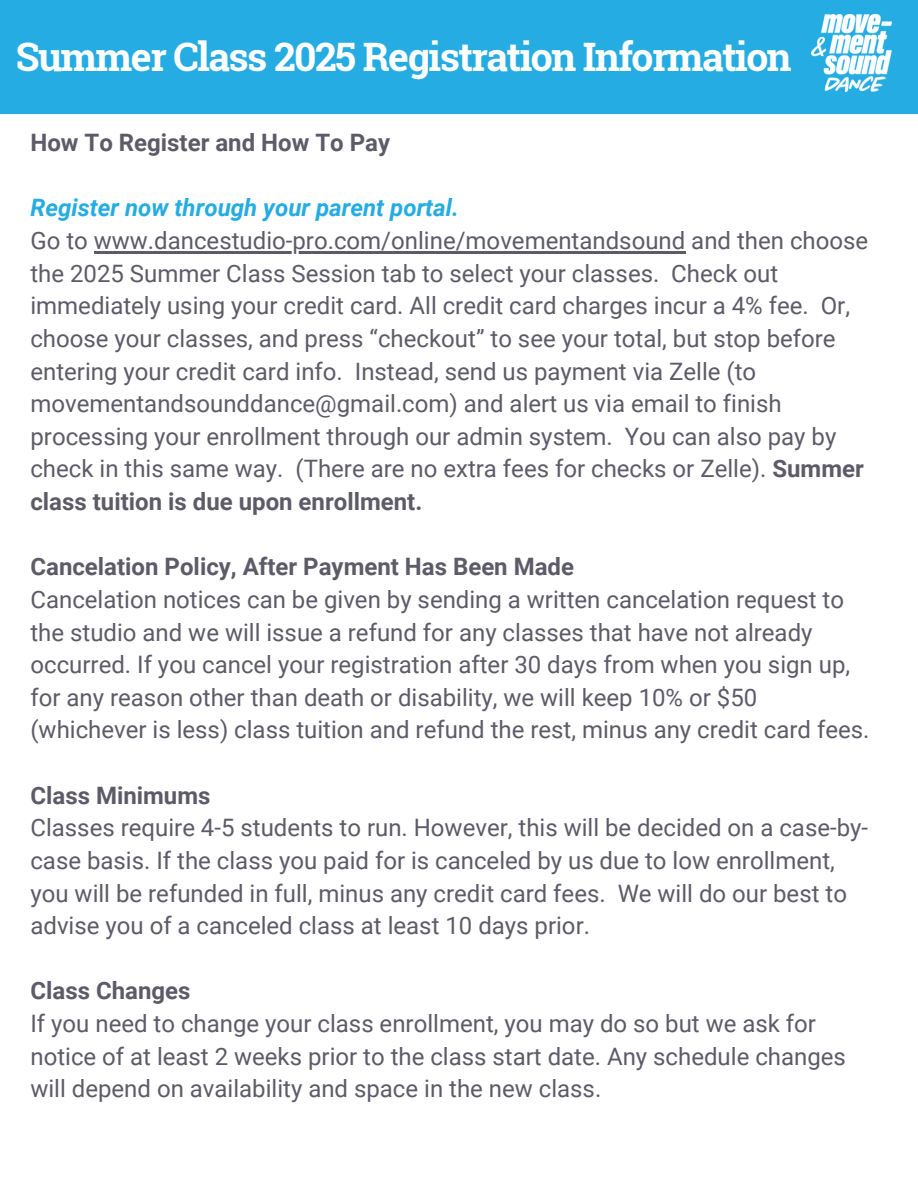
<style>
.page{position:relative;width:918px;height:1188px;background:#fff}
.page>*{position:absolute;margin:0;border:0;box-sizing:border-box;transform-origin:0 0}
.t1{font:700 39.3px "Roboto Slab";letter-spacing:-.04em;color:#fff}
.t2{font:24px/32.7px "Roboto";color:#5d5b68}
.t3{font:700 24px "Roboto";color:#5d5b68}
.t4{font:italic 700 24px "Roboto";color:#24ace3}
.s1{font-weight:700}
</style>
<div class="page">
<div style="left:0;top:0;width:918px;height:113px;background:#24ace3"></div>
<img style="left:812px;top:14px;width:79px;height:78px">
<hr style="left:94px;top:251px;width:591px;height:3px;background:#5d5b68">
<p class="t1" style="left:16px;top:30px;width:778px">Summer Class 2025 Registration Information</p>
<p class="t3" style="left:30px;top:129px;width:361px">How To Register and How To Pay</p>
<h1 class="t4" style="left:30px;top:194px;width:430px">Register now through your parent portal.</h1>
<h2 class="t2" style="left:30px;top:225px;width:839px">Go to www.dancestudio-pro.com/online/movementandsound and then choose</h2>
<p class="t2" style="left:30px;top:257px;width:835px">the 2025 Summer Class Session tab to select your classes. Check out immediately using your credit card. All credit card charges incur a 4% fee. Or, choose your classes, and press “checkout” to see your total, but stop before entering your credit card info. Instead, send us payment via Zelle (to movementandsounddance@gmail.com) and alert us via email to finish processing your enrollment through our admin system. You can also pay by check in this same way. (There are no extra fees for checks or Zelle). <span class="s1">Summer class tuition is due upon enrollment.</span></p>
<p class="t3" style="left:30px;top:553px;width:545px">Cancelation Policy, After Payment Has Been Made</p>
<p class="t2" style="left:30px;top:583px;width:841px">Cancelation notices can be given by sending a written cancelation request to the studio and we will issue a refund for any classes that have not already occurred. If you cancel your registration after 30 days from when you sign up, for any reason other than death or disability, we will keep 10% or $50 (whichever is less) class tuition and refund the rest, minus any credit card fees.</p>
<p class="t3" style="left:30px;top:781px;width:182px">Class Minimums</p>
<p class="t2" style="left:30px;top:812px;width:839px">Classes require 4-5 students to run. However, this will be decided on a case-by&shy;case basis. If the class you paid for is canceled by us due to low enrollment, you will be refunded in full, minus any credit card fees. We will do our best to advise you of a canceled class at least 10 days prior.</p>
<p class="t3" style="left:30px;top:977px;width:162px">Class Changes</p>
<p class="t2" style="left:30px;top:1008px;width:817px">If you need to change your class enrollment, you may do so but we ask for notice of at least 2 weeks prior to the class start date. Any schedule changes will depend on availability and space in the new class.</p>
</div>
